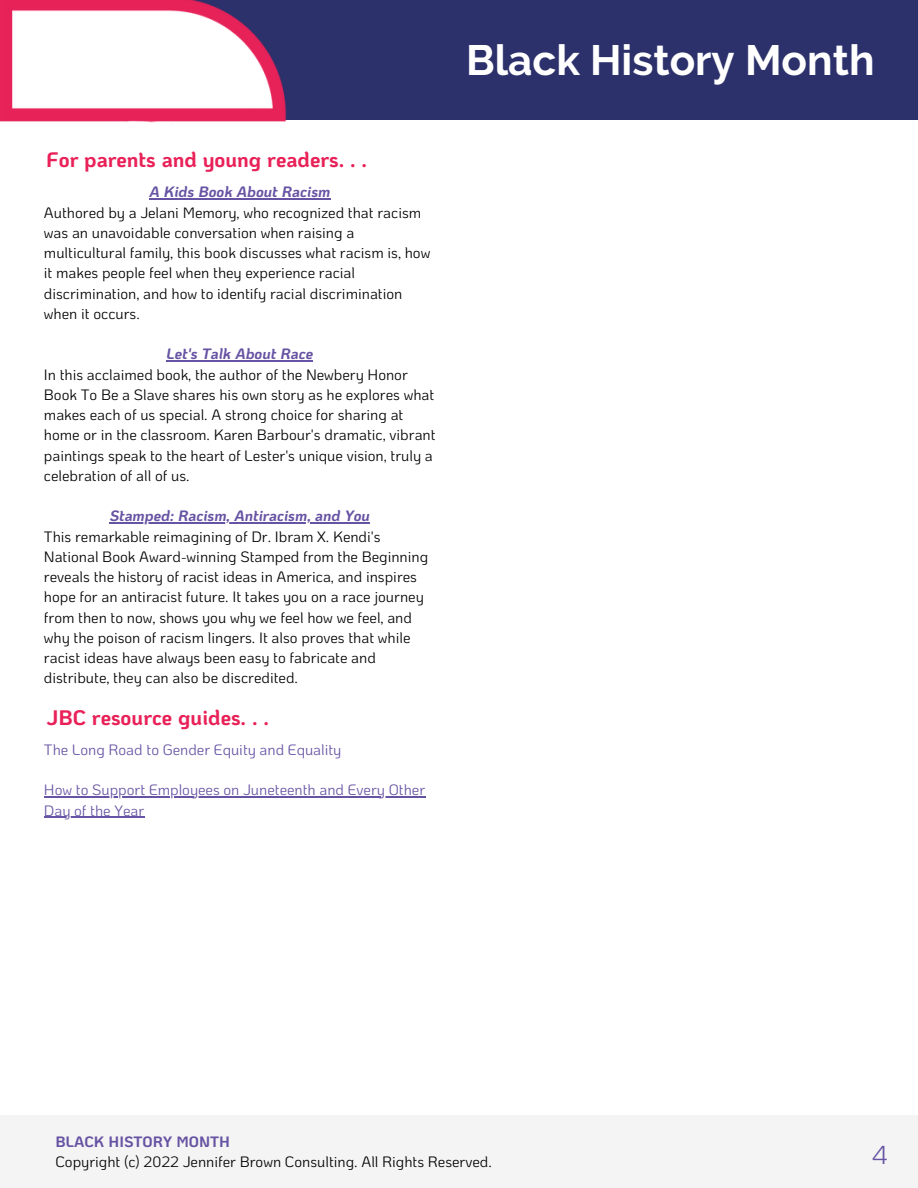
<style>
.page{position:relative;width:918px;height:1188px;background:#fff}
.page>*{position:absolute;margin:0;border:0;box-sizing:border-box;transform-origin:0 0}
.t1{font:700 42.3px "Raleway";color:#fff}
.t2{font:25.8px "Ko Ho";color:#6653a3}
.t3{font:700 21px "Ko Ho";color:#e92158}
.t4{font:15px/20.2px "Ko Ho";color:#000}
.t5{font:15px/20.2px "Ko Ho";color:#6653a3}
.t6{font:italic 700 15px "Ko Ho";color:#6653a3}
.t7{font:700 15px "Ko Ho";color:#6653a3}
</style>
<div class="page">
<div style="left:0;top:1115px;width:918px;height:73px;background:#f4f4f4"></div>
<div style="left:152px;top:0;width:766px;height:126px;background:#2c316b"></div>
<div style="left:0;top:120px;width:918px;height:22px;background:#fff"></div>
<img style="left:0;top:0;width:287px;height:123px">
<hr style="left:149px;top:198px;width:181px;height:2px;background:#6653a3">
<hr style="left:167px;top:360px;width:146px;height:2px;background:#6653a3">
<hr style="left:110px;top:522px;width:260px;height:2px;background:#6653a3">
<hr style="left:44px;top:797px;width:381px;height:1px;background:#6653a3">
<hr style="left:44px;top:817px;width:100px;height:1px;background:#6653a3">
<h3 class="t3" style="left:47px;top:145px;width:322px">For parents and young readers. . .</h3>
<p class="t6" style="left:149px;top:182px;width:183px">A Kids Book About Racism</p>
<p class="t4" style="left:44px;top:202px;width:388px">Authored by a Jelani Memory, who recognized that racism was an unavoidable conversation when raising a multicultural family, this book discusses what racism is, how it makes people feel when they experience racial discrimination, and how to identify racial discrimination when it occurs.</p>
<p class="t6" style="left:167px;top:344px;width:148px">Let's Talk About Race</p>
<p class="t4" style="left:44px;top:364px;width:393px">In this acclaimed book, the author of the Newbery Honor Book To Be a Slave shares his own story as he explores what makes each of us special. A strong choice for sharing at home or in the classroom. Karen Barbour's dramatic, vibrant paintings speak to the heart of Lester's unique vision, truly a celebration of all of us.</p>
<p class="t6" style="left:110px;top:506px;width:262px">Stamped: Racism, Antiracism, and You</p>
<p class="t4" style="left:44px;top:526px;width:386px">This remarkable reimagining of Dr. Ibram X. Kendi's National Book Award-winning Stamped from the Beginning reveals the history of racist ideas in America, and inspires hope for an antiracist future. It takes you on a race journey from then to now, shows you why we feel how we feel, and why the poison of racism lingers. It also proves that while racist ideas have always been easy to fabricate and distribute, they can also be discredited.</p>
<h3 class="t3" style="left:47px;top:703px;width:224px">JBC resource guides. . .</h3>
<p class="t5" style="left:44px;top:739px;width:299px">The Long Road to Gender Equity and Equality</p>
<p class="t5" style="left:44px;top:779px;width:383px">How to Support Employees on Juneteenth and Every Other<br>Day of the Year</p>
<h1 class="t1" style="left:466px;top:36px;width:410px">Black History Month</h1>
<p class="t7" style="left:56px;top:1132px;width:176px">BLACK HISTORY MONTH</p>
<p class="t4" style="left:56px;top:1151px;width:438px">Copyright (c) 2022 Jennifer Brown Consulting. All Rights Reserved.</p>
<h2 class="t2" style="left:872px;top:1137px;width:17px">4</h2>
</div>
